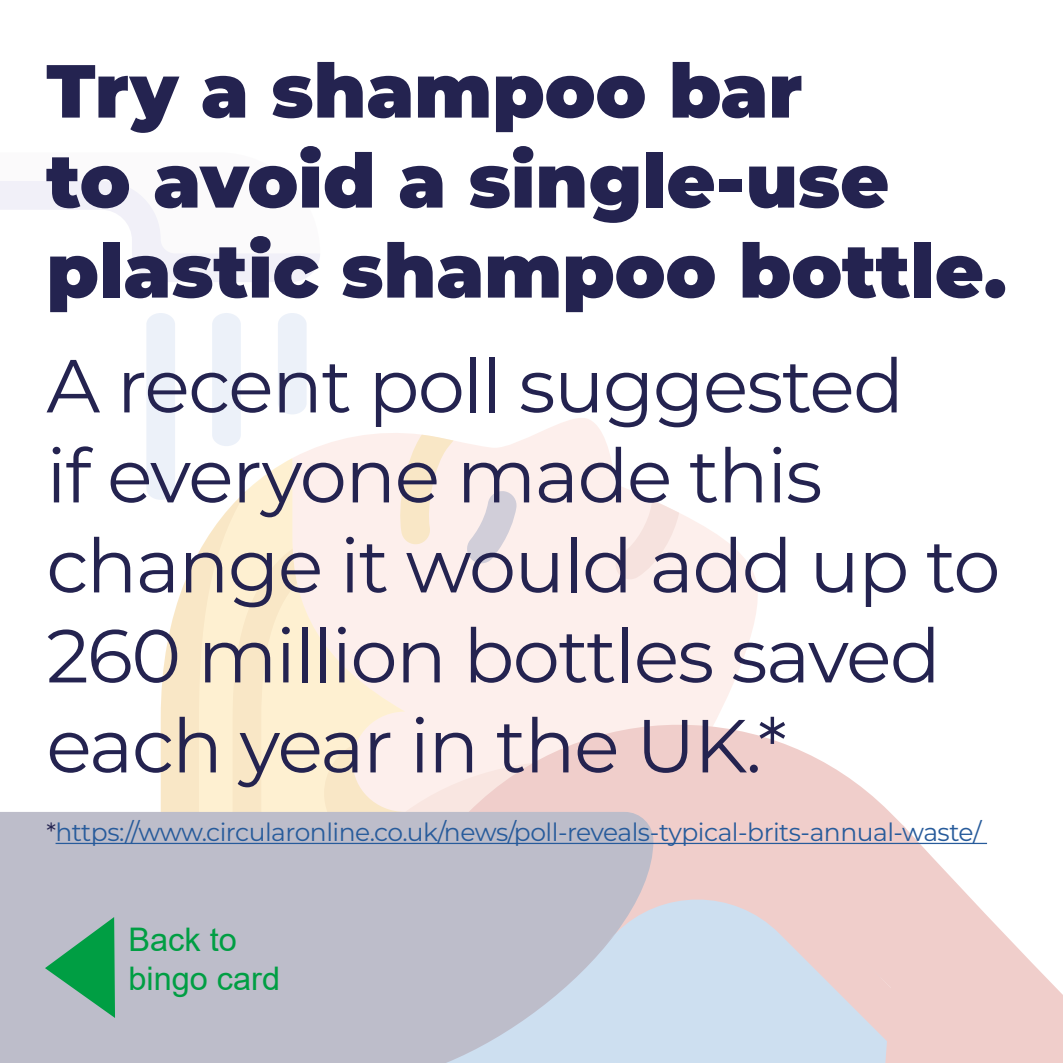
<style>
.page{position:relative;width:1063px;height:1063px;background:#fff}
.page>*{position:absolute;margin:0;border:0;box-sizing:border-box;transform-origin:0 0}
.t1{font:75px/90px "Montserrat";letter-spacing:-.02em;color:#242350}
.t2{font:900 75px/90px "Montserrat";color:#242350}
.t3{font:32.5px/39px "Arial";color:#009e43}
.t4{font:25px "Montserrat";letter-spacing:-.02em;color:#275b9b}
.s1{color:#242350}
</style>
<div class="page">
<svg style="left:307px;top:418px;width:451px;height:394px;fill:#fdefec"></svg>
<svg style="left:614px;top:500px;width:65px;height:79px;background:#f9e9e6"></svg>
<svg style="left:465px;top:490px;width:53px;height:73px;background:#e5dde1"></svg>
<svg style="left:397px;top:435px;width:57px;height:109px;background:#fbebd9"></svg>
<svg style="left:324px;top:733px;width:64px;height:79px;background:#fbebd7"></svg>
<svg style="left:388px;top:696px;width:515px;height:142px"></svg>
<svg style="left:616px;top:838px;width:267px;height:225px;background:#dcd7df"></svg>
<svg style="left:0;top:181px;width:320px;height:101px"></svg>
<svg style="left:146px;top:313px;width:161px;height:499px"></svg>
<svg style="left:616px;top:812px;width:37px;height:232px;background:#cad0de"></svg>
<div style="left:0;top:812px;width:616px;height:251px;background:#bdbdca"></div>
<svg style="left:883px;top:825px;width:180px;height:238px"></svg>
<svg style="left:45px;top:917px;width:70px;height:101px;background:#5fad86"></svg>
<hr style="left:56px;top:843px;width:931px;height:1px;background:#275b9b">
<p class="t2" style="left:46px;top:41px;width:962px">Try a shampoo bar<br>to avoid a single-use plastic shampoo bottle.</p>
<p class="t1" style="left:46px;top:338px;width:955px">A recent poll suggested<br>if everyone made this change it would add up to<br>260 million bottles saved each year in the UK.*</p>
<p class="t4" style="left:46px;top:815px;width:937px"><span class="s1">*</span>https://www.circularonline.co.uk/news/poll-reveals-typical-brits-annual-waste/</p>
<p class="t3" style="left:128px;top:919px;width:153px">Back to bingo card</p>
</div>
